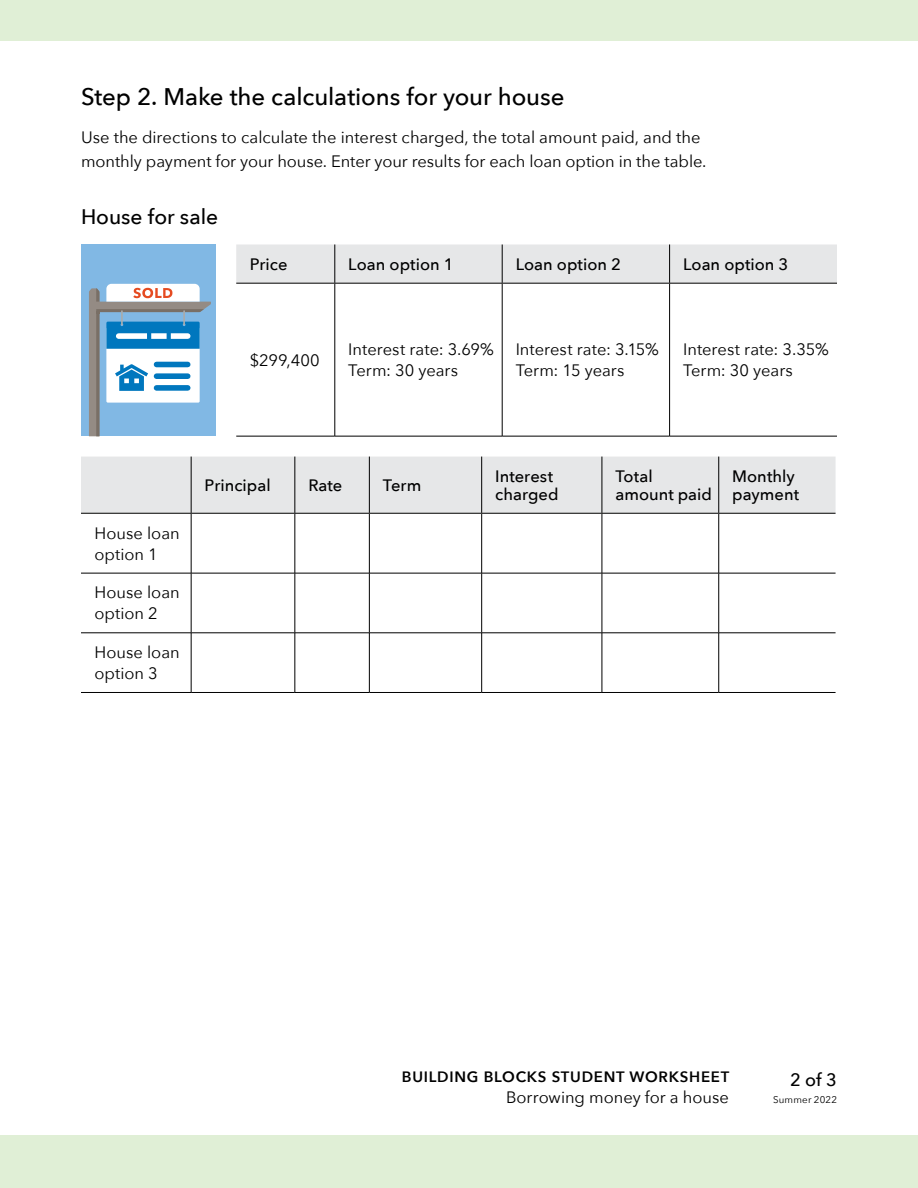
<style>
.page{position:relative;width:918px;height:1188px;background:#fff}
.page>*{position:absolute;margin:0;border:0;box-sizing:border-box;transform-origin:0 0}
.t1{font:500 24px "Avenir Next";letter-spacing:-.005em;color:#000}
.t2{font:500 21px "Avenir Next";color:#000}
.t3{font:500 18px "Avenir Next";color:#000}
.table_body{font:16.5px/21px "Avenir Next";color:#000}
.table_header_row{font:500 16.5px/18px "Avenir Next";color:#000}
.t4{font:600 15px "Avenir Next";letter-spacing:.05em;color:#000}
.t5{font:9.75px "Avenir Next";letter-spacing:.02em;color:#000}
</style>
<div class="page">
<div style="left:0;top:0;width:918px;height:40px;background:#e0efd6"></div>
<div style="left:0;top:1135px;width:918px;height:53px;background:#e0efd6"></div>
<div style="left:81px;top:245px;width:135px;height:191px;background:#81b8e4"></div>
<svg style="left:89px;top:284px;width:122px;height:152px"></svg>
<div style="left:236px;top:244px;width:601px;height:39px;background:#e6e7e8"></div>
<hr style="left:335px;top:284px;width:1px;height:152px;background:#000">
<hr style="left:502px;top:284px;width:1px;height:152px;background:#000">
<hr style="left:669px;top:284px;width:1px;height:152px;background:#000">
<hr style="left:236px;top:436px;width:99px;height:1px;background:#000">
<hr style="left:335px;top:436px;width:167px;height:1px;background:#000">
<hr style="left:502px;top:436px;width:168px;height:1px;background:#000">
<hr style="left:670px;top:436px;width:167px;height:1px;background:#000">
<hr style="left:236px;top:283px;width:99px;height:1px;background:#000">
<hr style="left:335px;top:283px;width:167px;height:1px;background:#000">
<hr style="left:502px;top:283px;width:168px;height:1px;background:#000">
<hr style="left:670px;top:283px;width:167px;height:1px;background:#000">
<hr style="left:335px;top:245px;width:1px;height:38px;background:#000">
<hr style="left:502px;top:245px;width:1px;height:38px;background:#000">
<hr style="left:669px;top:245px;width:1px;height:38px;background:#000">
<div style="left:81px;top:457px;width:755px;height:56px;background:#e6e7e8"></div>
<hr style="left:191px;top:514px;width:1px;height:59px;background:#000">
<hr style="left:295px;top:514px;width:1px;height:59px;background:#000">
<hr style="left:369px;top:514px;width:1px;height:59px;background:#000">
<hr style="left:481px;top:514px;width:1px;height:59px;background:#000">
<hr style="left:602px;top:514px;width:1px;height:59px;background:#000">
<hr style="left:718px;top:514px;width:1px;height:59px;background:#000">
<hr style="left:81px;top:573px;width:110px;height:1px;background:#000">
<hr style="left:191px;top:573px;width:104px;height:1px;background:#000">
<hr style="left:191px;top:573px;width:1px;height:60px;background:#000">
<hr style="left:295px;top:573px;width:74px;height:1px;background:#000">
<hr style="left:295px;top:573px;width:1px;height:60px;background:#000">
<hr style="left:369px;top:573px;width:113px;height:1px;background:#000">
<hr style="left:369px;top:573px;width:1px;height:60px;background:#000">
<hr style="left:482px;top:573px;width:120px;height:1px;background:#000">
<hr style="left:481px;top:573px;width:1px;height:60px;background:#000">
<hr style="left:602px;top:573px;width:117px;height:1px;background:#000">
<hr style="left:602px;top:573px;width:1px;height:60px;background:#000">
<hr style="left:719px;top:573px;width:117px;height:1px;background:#000">
<hr style="left:718px;top:573px;width:1px;height:60px;background:#000">
<hr style="left:81px;top:633px;width:110px;height:1px;background:#000">
<hr style="left:191px;top:633px;width:104px;height:1px;background:#000">
<hr style="left:191px;top:633px;width:1px;height:59px;background:#000">
<hr style="left:295px;top:633px;width:74px;height:1px;background:#000">
<hr style="left:295px;top:633px;width:1px;height:59px;background:#000">
<hr style="left:369px;top:633px;width:113px;height:1px;background:#000">
<hr style="left:369px;top:633px;width:1px;height:59px;background:#000">
<hr style="left:482px;top:633px;width:120px;height:1px;background:#000">
<hr style="left:481px;top:633px;width:1px;height:59px;background:#000">
<hr style="left:602px;top:633px;width:117px;height:1px;background:#000">
<hr style="left:602px;top:633px;width:1px;height:59px;background:#000">
<hr style="left:719px;top:633px;width:117px;height:1px;background:#000">
<hr style="left:718px;top:633px;width:1px;height:59px;background:#000">
<hr style="left:81px;top:692px;width:110px;height:1px;background:#000">
<hr style="left:191px;top:692px;width:104px;height:1px;background:#000">
<hr style="left:295px;top:692px;width:74px;height:1px;background:#000">
<hr style="left:369px;top:692px;width:113px;height:1px;background:#000">
<hr style="left:482px;top:692px;width:120px;height:1px;background:#000">
<hr style="left:602px;top:692px;width:117px;height:1px;background:#000">
<hr style="left:719px;top:692px;width:117px;height:1px;background:#000">
<hr style="left:81px;top:513px;width:110px;height:1px;background:#000">
<hr style="left:191px;top:513px;width:104px;height:1px;background:#000">
<hr style="left:295px;top:513px;width:74px;height:1px;background:#000">
<hr style="left:369px;top:513px;width:113px;height:1px;background:#000">
<hr style="left:482px;top:513px;width:120px;height:1px;background:#000">
<hr style="left:602px;top:513px;width:117px;height:1px;background:#000">
<hr style="left:719px;top:513px;width:117px;height:1px;background:#000">
<hr style="left:191px;top:457px;width:1px;height:56px;background:#000">
<hr style="left:295px;top:457px;width:1px;height:56px;background:#000">
<hr style="left:369px;top:457px;width:1px;height:56px;background:#000">
<hr style="left:481px;top:457px;width:1px;height:56px;background:#000">
<hr style="left:602px;top:457px;width:1px;height:56px;background:#000">
<hr style="left:718px;top:457px;width:1px;height:56px;background:#000">
<h2 class="t1" style="left:81px;top:76px;width:485px">Step 2. Make the calculations for your house</h2>
<p class="table_body" style="left:81px;top:124px;width:627px;line-height:24px">Use the directions to calculate the interest charged, the total amount paid, and the monthly payment for your house. Enter your results for each loan option in the table.</p>
<p class="t2" style="left:81px;top:199px;width:139px">House for sale</p>
<p class="table_header_row" style="left:250px;top:254px;width:39px">Price</p>
<p class="table_header_row" style="left:348px;top:254px;width:107px">Loan option 1</p>
<p class="table_header_row" style="left:516px;top:254px;width:107px">Loan option 2</p>
<p class="table_header_row" style="left:683px;top:254px;width:107px">Loan option 3</p>
<p class="table_body" style="left:250px;top:349px;width:72px">$299,400</p>
<p class="table_body" style="left:348px;top:338px;width:147px">Interest rate: 3.69%<br>Term: 30 years</p>
<p class="table_body" style="left:516px;top:338px;width:145px">Interest rate: 3.15%<br>Term: 15 years</p>
<p class="table_body" style="left:683px;top:338px;width:147px">Interest rate: 3.35%<br>Term: 30 years</p>
<p class="table_body" style="left:94px;top:522px;width:87px">House loan option 1</p>
<p class="table_body" style="left:94px;top:581px;width:87px">House loan option 2</p>
<p class="table_body" style="left:94px;top:641px;width:87px">House loan option 3</p>
<p class="table_header_row" style="left:205px;top:475px;width:67px">Principal</p>
<p class="table_header_row" style="left:308px;top:475px;width:36px">Rate</p>
<p class="table_header_row" style="left:383px;top:475px;width:40px">Term</p>
<p class="table_header_row" style="left:495px;top:466px;width:65px">Interest charged</p>
<p class="table_header_row" style="left:615px;top:466px;width:98px">Total amount paid</p>
<p class="table_header_row" style="left:732px;top:466px;width:68px">Monthly payment</p>
<p class="t4" style="left:402px;top:1064px;width:329px">BUILDING BLOCKS STUDENT WORKSHEET</p>
<p class="t3" style="left:790px;top:1065px;width:48px">2 of 3</p>
<p class="table_body" style="left:506px;top:1086px;width:224px">Borrowing money for a house</p>
<p class="t5" style="left:773px;top:1092px;width:65px">Summer 2022</p>
</div>
